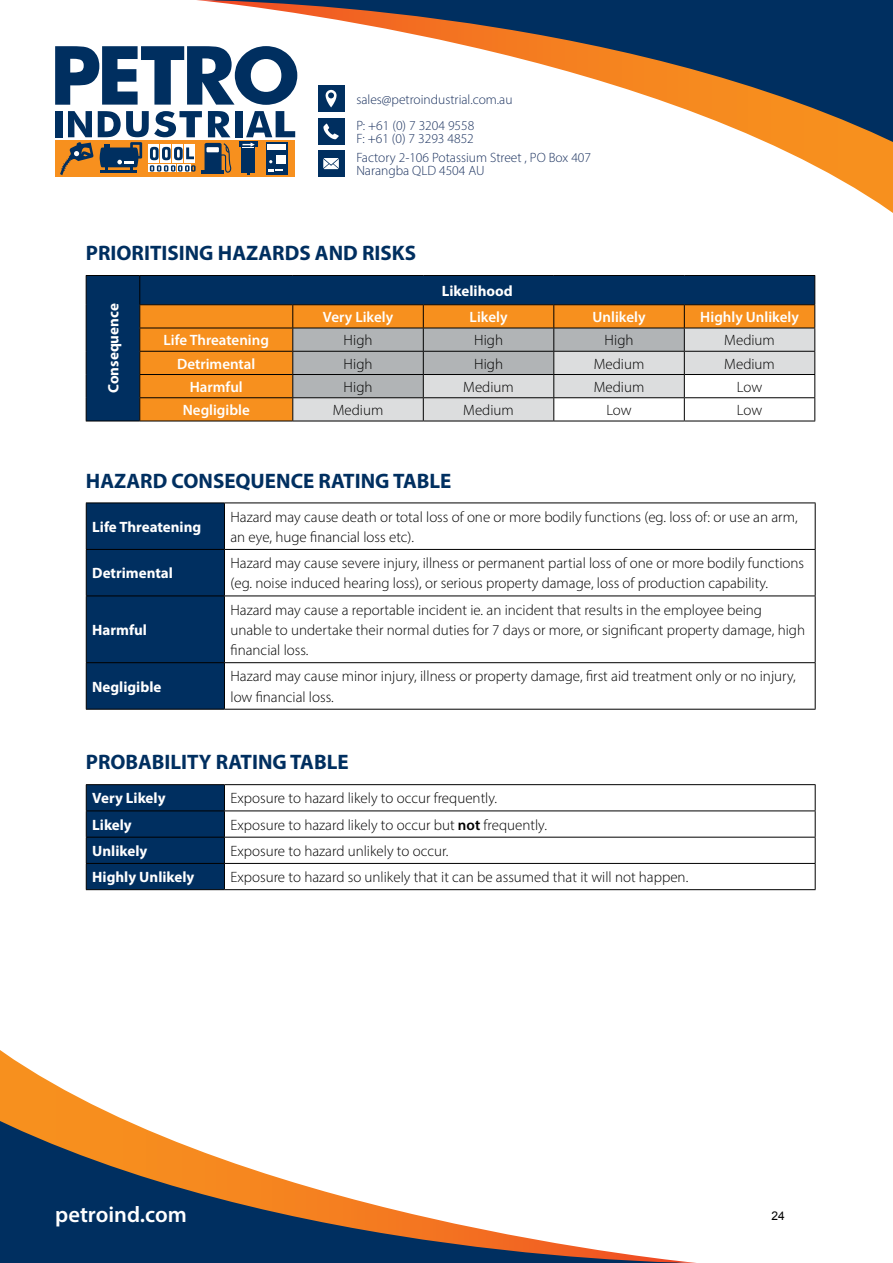
<style>
.page{position:relative;width:893px;height:1263px;background:#fff}
.page>*{position:absolute;margin:0;border:0;box-sizing:border-box;transform-origin:0 0}
.t1{font:700 81.75px "Futura BT";color:#002f60}
.t2{font:600 22.5px "Myriad Pro";color:#fff}
.t3{font:700 21px "Myriad Pro";color:#002f60}
.t4{font:300 15px/20.2px "Myriad Pro";color:#000}
.t5{font:700 15px "Myriad Pro";color:#fff}
.t6{font:600 15px "Myriad Pro";color:#fff}
.t7{font:300 13.5px/13.2px "Myriad Pro";color:#1b325f}
.t8{font:12px "Arial";color:#000}
.s1{font-size:78.3px}
.s2{font-weight:600}
</style>
<div class="page">
<svg style="left:197px;top:0;width:696px;height:213px"></svg>
<div style="left:55px;top:111px;width:7px;height:26px;background:#002f60"></div>
<div style="left:235px;top:111px;width:7px;height:26px;background:#002f60"></div>
<svg style="left:246px;top:111px;width:49px;height:26px"></svg>
<div style="left:55px;top:140px;width:240px;height:37px;background:#f7901e"></div>
<div style="left:266px;top:142px;width:22px;height:32px;background:#002f60"></div>
<div style="left:268px;top:144px;width:18px;height:6px;background:#fff"></div>
<svg style="left:269px;top:155px;width:16px;height:16px"></svg>
<div style="left:241px;top:146px;width:14px;height:27px;background:#002f60"></div>
<div style="left:239px;top:142px;width:19px;height:5px;background:#002f60"></div>
<svg style="left:242px;top:143px;width:13px;height:32px"></svg>
<svg style="left:60px;top:111px;width:172px;height:64px"></svg>
<div style="left:318px;top:150px;width:26px;height:27px;background:#002f60"></div>
<svg style="left:323px;top:158px;width:16px;height:11px"></svg>
<div style="left:318px;top:85px;width:26px;height:27px;background:#002f60"></div>
<svg style="left:325px;top:90px;width:12px;height:17px"></svg>
<div style="left:318px;top:118px;width:26px;height:26px;background:#002f60"></div>
<svg style="left:323px;top:124px;width:16px;height:15px"></svg>
<svg style="left:0;top:1050px;width:696px;height:213px"></svg>
<div style="left:87px;top:276px;width:727px;height:145px;background:#002f60"></div>
<div style="left:140px;top:305px;width:674px;height:116px;background:#f7901e"></div>
<svg style="left:685px;top:329px;width:129px;height:92px;fill:#dcddde"></svg>
<hr style="left:86px;top:275px;width:54px;height:1px;background:#000">
<hr style="left:140px;top:275px;width:153px;height:1px;background:#000">
<hr style="left:293px;top:275px;width:130px;height:1px;background:#000">
<hr style="left:423px;top:275px;width:131px;height:1px;background:#000">
<hr style="left:554px;top:275px;width:130px;height:1px;background:#000">
<hr style="left:684px;top:275px;width:131px;height:1px;background:#000">
<hr style="left:139px;top:304px;width:154px;height:1px;background:#000">
<hr style="left:293px;top:304px;width:130px;height:1px;background:#000">
<hr style="left:423px;top:304px;width:131px;height:1px;background:#000">
<hr style="left:554px;top:304px;width:130px;height:1px;background:#000">
<hr style="left:684px;top:304px;width:131px;height:1px;background:#000">
<hr style="left:139px;top:328px;width:154px;height:1px;background:#000">
<hr style="left:684px;top:328px;width:131px;height:1px;background:#000">
<hr style="left:139px;top:351px;width:154px;height:1px;background:#000">
<hr style="left:684px;top:351px;width:131px;height:1px;background:#000">
<hr style="left:139px;top:374px;width:154px;height:1px;background:#000">
<hr style="left:684px;top:374px;width:131px;height:1px;background:#000">
<svg style="left:86px;top:276px;width:1px;height:145px"></svg>
<hr style="left:139px;top:397px;width:154px;height:1px;background:#000">
<svg style="left:139px;top:276px;width:1px;height:145px"></svg>
<hr style="left:684px;top:397px;width:131px;height:1px;background:#000">
<svg style="left:292px;top:305px;width:393px;height:116px;background:#c7b5a1"></svg>
<svg style="left:814px;top:276px;width:1px;height:145px"></svg>
<hr style="left:86px;top:421px;width:54px;height:1px;background:#000">
<hr style="left:140px;top:421px;width:153px;height:1px;background:#000">
<hr style="left:293px;top:421px;width:130px;height:1px;background:#000">
<hr style="left:423px;top:421px;width:131px;height:1px;background:#000">
<hr style="left:554px;top:421px;width:130px;height:1px;background:#000">
<hr style="left:684px;top:421px;width:131px;height:1px;background:#000">
<div style="left:87px;top:503px;width:137px;height:206px;background:#002f60"></div>
<hr style="left:86px;top:502px;width:138px;height:1px;background:#000">
<hr style="left:86px;top:503px;width:1px;height:46px;background:#000">
<hr style="left:224px;top:502px;width:591px;height:1px;background:#000">
<hr style="left:224px;top:503px;width:1px;height:46px;background:#000">
<hr style="left:815px;top:503px;width:1px;height:46px;background:#000">
<hr style="left:86px;top:549px;width:138px;height:1px;background:#000">
<hr style="left:86px;top:550px;width:1px;height:45px;background:#000">
<hr style="left:224px;top:549px;width:591px;height:1px;background:#000">
<hr style="left:224px;top:550px;width:1px;height:45px;background:#000">
<hr style="left:815px;top:550px;width:1px;height:45px;background:#000">
<hr style="left:86px;top:595px;width:138px;height:1px;background:#000">
<hr style="left:86px;top:596px;width:1px;height:66px;background:#000">
<hr style="left:224px;top:595px;width:591px;height:1px;background:#000">
<hr style="left:224px;top:596px;width:1px;height:66px;background:#000">
<hr style="left:815px;top:596px;width:1px;height:66px;background:#000">
<hr style="left:86px;top:662px;width:138px;height:1px;background:#000">
<hr style="left:86px;top:663px;width:1px;height:46px;background:#000">
<hr style="left:224px;top:662px;width:591px;height:1px;background:#000">
<hr style="left:224px;top:663px;width:1px;height:46px;background:#000">
<hr style="left:815px;top:663px;width:1px;height:46px;background:#000">
<hr style="left:86px;top:709px;width:138px;height:1px;background:#000">
<hr style="left:224px;top:709px;width:591px;height:1px;background:#000">
<hr style="left:86px;top:784px;width:138px;height:1px;background:#000">
<hr style="left:224px;top:784px;width:591px;height:1px;background:#000">
<hr style="left:224px;top:810px;width:591px;height:1px;background:#000">
<hr style="left:224px;top:837px;width:591px;height:1px;background:#000">
<hr style="left:224px;top:863px;width:591px;height:1px;background:#000">
<svg style="left:86px;top:785px;width:139px;height:104px;background:#002d5b"></svg>
<svg style="left:815px;top:785px;width:1px;height:104px"></svg>
<hr style="left:86px;top:889px;width:138px;height:1px;background:#000">
<hr style="left:224px;top:889px;width:591px;height:1px;background:#000">
<h1 class="t1" style="left:49px;top:26px;width:254px">PETR<span class="s1">O</span></h1>
<p class="t7" style="left:356px;top:93px;width:158px">sales@petroindustrial.com.au</p>
<p class="t7" style="left:356px;top:118px;width:120px">P: +61 (0) 7 3204 9558<br>F: +61 (0) 7 3293 4852</p>
<p class="t7" style="left:356px;top:151px;width:236px">Factory 2-106 Potassium Street , PO Box 407<br>Narangba QLD 4504 AU</p>
<h3 class="t3" style="left:86px;top:239px;width:332px">PRIORITISING HAZARDS AND RISKS</h3>
<p class="t5" style="left:442px;top:281px;width:72px">Likelihood</p>
<p class="t5" style="left:104px;top:393px;width:91px;rotate:-90deg">Consequence</p>
<p class="t6" style="left:323px;top:307px;width:72px">Very Likely</p>
<p class="t6" style="left:470px;top:307px;width:39px">Likely</p>
<p class="t6" style="left:593px;top:307px;width:54px">Unlikely</p>
<p class="t6" style="left:700px;top:307px;width:100px">Highly Unlikely</p>
<p class="t6" style="left:164px;top:331px;width:107px">Life Threatening</p>
<p class="t4" style="left:344px;top:330px;width:31px">High</p>
<p class="t4" style="left:474px;top:330px;width:31px">High</p>
<p class="t4" style="left:605px;top:330px;width:31px">High</p>
<p class="t4" style="left:724px;top:330px;width:52px">Medium</p>
<p class="t6" style="left:177px;top:354px;width:80px">Detrimental</p>
<p class="t4" style="left:344px;top:353px;width:31px">High</p>
<p class="t4" style="left:474px;top:353px;width:31px">High</p>
<p class="t4" style="left:594px;top:353px;width:52px">Medium</p>
<p class="t4" style="left:724px;top:353px;width:52px">Medium</p>
<p class="t6" style="left:190px;top:377px;width:54px">Harmful</p>
<p class="t4" style="left:344px;top:376px;width:31px">High</p>
<p class="t4" style="left:463px;top:376px;width:52px">Medium</p>
<p class="t4" style="left:594px;top:376px;width:52px">Medium</p>
<p class="t4" style="left:737px;top:376px;width:27px">Low</p>
<p class="t6" style="left:183px;top:400px;width:68px">Negligible</p>
<p class="t4" style="left:333px;top:400px;width:52px">Medium</p>
<p class="t4" style="left:463px;top:400px;width:52px">Medium</p>
<p class="t4" style="left:606px;top:400px;width:27px">Low</p>
<p class="t4" style="left:737px;top:400px;width:27px">Low</p>
<h3 class="t3" style="left:86px;top:467px;width:367px">HAZARD CONSEQUENCE RATING TABLE</h3>
<p class="t5" style="left:92px;top:517px;width:111px">Life Threatening</p>
<p class="t4" style="left:230px;top:506px;width:569px">Hazard may cause death or total loss of one or more bodily functions (eg. loss of: or use an arm, an eye, huge financial loss etc).</p>
<p class="t5" style="left:92px;top:563px;width:82px">Detrimental</p>
<p class="t4" style="left:230px;top:553px;width:575px">Hazard may cause severe injury, illness or permanent partial loss of one or more bodily functions (eg. noise induced hearing loss), or serious property damage, loss of production capability.</p>
<p class="t5" style="left:92px;top:620px;width:56px">Harmful</p>
<p class="t4" style="left:230px;top:599px;width:576px">Hazard may cause a reportable incident ie. an incident that results in the employee being unable to undertake their normal duties for 7 days or more, or significant property damage, high financial loss.</p>
<p class="t5" style="left:92px;top:677px;width:71px">Negligible</p>
<p class="t4" style="left:230px;top:666px;width:567px">Hazard may cause minor injury, illness or property damage, first aid treatment only or no injury, low financial loss.</p>
<h3 class="t3" style="left:86px;top:749px;width:264px">PROBABILITY RATING TABLE</h3>
<p class="t5" style="left:92px;top:788px;width:75px">Very Likely</p>
<p class="t4" style="left:230px;top:788px;width:268px">Exposure to hazard likely to occur frequently.</p>
<p class="t5" style="left:92px;top:815px;width:41px">Likely</p>
<p class="t4" style="left:230px;top:814px;width:318px">Exposure to hazard likely to occur but <span class="s2">not</span> frequently.</p>
<p class="t5" style="left:92px;top:841px;width:57px">Unlikely</p>
<p class="t4" style="left:230px;top:841px;width:219px">Exposure to hazard unlikely to occur.</p>
<p class="t5" style="left:92px;top:867px;width:104px">Highly Unlikely</p>
<p class="t4" style="left:230px;top:867px;width:459px">Exposure to hazard so unlikely that it can be assumed that it will not happen.</p>
<h2 class="t2" style="left:55px;top:1200px;width:133px">petroind.com</h2>
<p class="t8" style="left:772px;top:1207px;width:15px">24</p>
</div>
